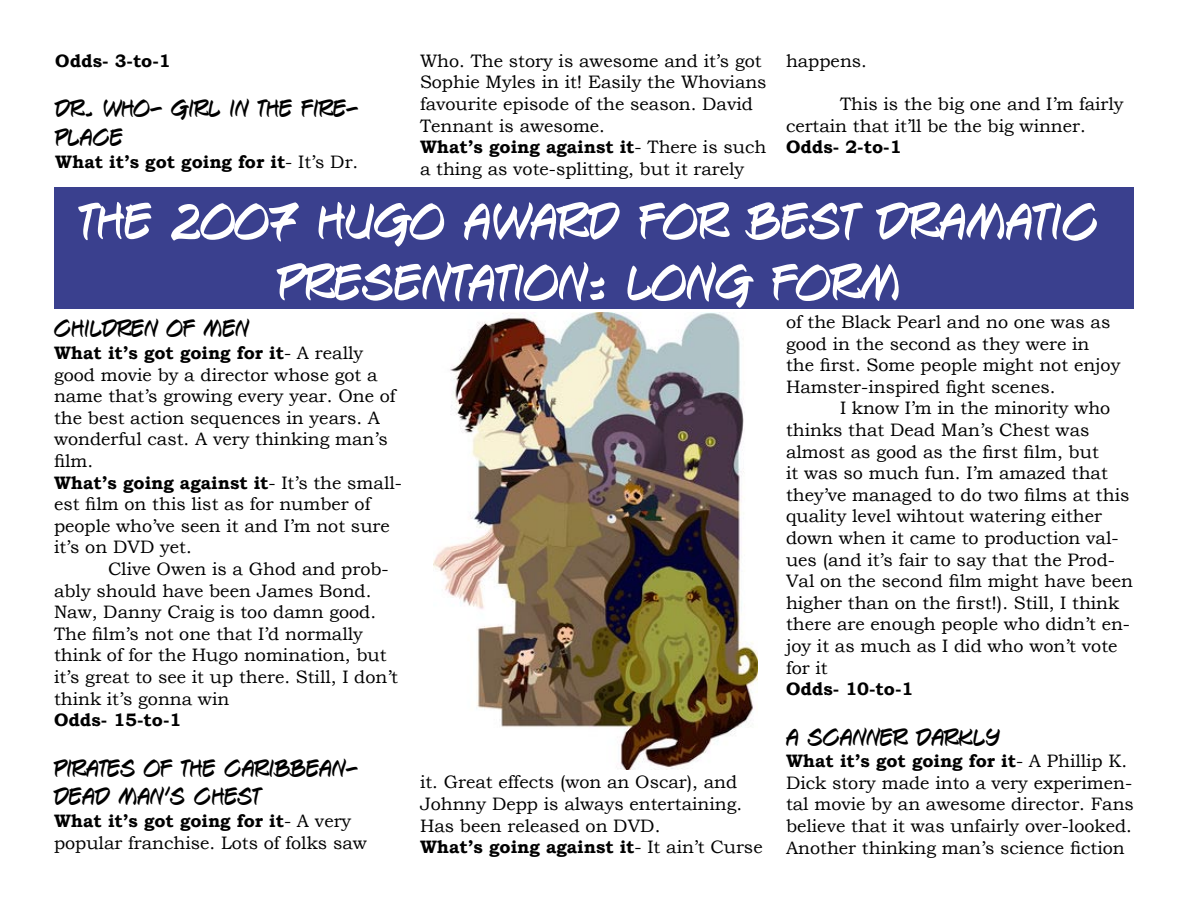
<style>
.page{position:relative;width:1188px;height:918px;background:#fff}
.page>*{position:absolute;margin:0;border:0;box-sizing:border-box;transform-origin:0 0}
.t1{font:51px/61.2px "Keelhauled BB";color:#fff;text-align:center}
.t2{font:24px/28.8px "Keelhauled BB";color:#000}
.t3{font:18px/21.6px "Bookman Old Style";color:#000}
.t4{font:700 18px "Bookman Old Style";color:#000}
.s1{font-weight:400}
.s2{font-weight:700}
</style>
<div class="page">
<div style="left:54px;top:187px;width:1080px;height:122px;background:#3a408e"></div>
<img style="left:434px;top:313px;width:324px;height:457px">
<p class="t4" style="left:55px;top:48px;width:117px">Odds- 3-to-1</p>
<h2 class="t2" style="left:55px;top:94px;width:305px">DR. WHO- GIRL IN THE FIRE-<br>PLACE</h2>
<p class="t4" style="left:55px;top:148px;width:305px">What it’s got going for it<span class="s1">- It’s Dr.</span></p>
<p class="t3" style="left:420px;top:50px;width:348px">Who. The story is awesome and it’s got Sophie Myles in it! Easily the Whovians favourite episode of the season. David Tennant is awesome.<br><span class="s2">What’s going against it</span>- There is such a thing as vote-splitting, but it rarely</p>
<p class="t3" style="left:786px;top:50px;width:83px">happens.</p>
<p class="t3" style="left:786px;top:93px;width:339px;text-indent:54px">This is the big one and I’m fairly certain that it’ll be the big winner.</p>
<p class="t4" style="left:786px;top:134px;width:117px">Odds- 2-to-1</p>
<h1 class="t1" style="left:79px;top:191px;width:1021px">THE 2007 HUGO AWARD FOR BEST DRAMATIC<br>PRESENTATION: LONG FORM</h1>
<h2 class="t2" style="left:54px;top:314px;width:197px">CHILDREN OF MEN</h2>
<p class="t3" style="left:54px;top:342px;width:350px"><span class="s2">What it’s got going for it</span>- A really good movie by a director whose got a name that’s growing every year. One of the best action sequences in years. A wonderful cast. A very thinking man’s film.<br><span class="s2">What’s going against it</span>- It’s the small&shy;est film on this list as for number of people who’ve seen it and I’m not sure it’s on DVD yet.</p>
<p class="t3" style="left:54px;top:558px;width:346px;text-indent:54px">Clive Owen is a Ghod and prob&shy;ably should have been James Bond.<br>Naw, Danny Craig is too damn good.<br>The film’s not one that I’d normally think of for the Hugo nomination, but it’s great to see it up there. Still, I don’t think it’s gonna win</p>
<p class="t4" style="left:54px;top:707px;width:129px">Odds- 15-to-1</p>
<h2 class="t2" style="left:54px;top:753px;width:305px">PIRATES OF THE CARIBBEAN-<br>DEAD MAN’S CHEST</h2>
<p class="t3" style="left:54px;top:810px;width:314px"><span class="s2">What it’s got going for it</span>- A very popular franchise. Lots of folks saw</p>
<p class="t3" style="left:786px;top:311px;width:336px">of the Black Pearl and no one was as good in the second as they were in the first. Some people might not enjoy Hamster-inspired fight scenes.</p>
<p class="t3" style="left:786px;top:398px;width:349px;text-indent:54px">I know I’m in the minority who thinks that Dead Man’s Chest was almost as good as the first film, but<br>it was so much fun. I’m amazed that they’ve managed to do two films at this quality level wihtout watering either down when it came to production val&shy;ues (and it’s fair to say that the Prod-Val on the second film might have been higher than on the first!). Still, I think there are enough people who didn’t en&shy;joy it as much as I did who won’t vote for it</p>
<p class="t4" style="left:786px;top:676px;width:129px">Odds- 10-to-1</p>
<h2 class="t2" style="left:786px;top:722px;width:216px">A SCANNER DARKLY</h2>
<p class="t3" style="left:786px;top:750px;width:349px"><span class="s2">What it’s got going for it</span>- A Phillip K.<br>Dick story made into a very experimen&shy;tal movie by an awesome director. Fans believe that it was unfairly over-looked.<br>Another thinking man’s science fiction</p>
<p class="t3" style="left:420px;top:772px;width:344px">it. Great effects (won an Oscar), and Johnny Depp is always entertaining.<br>Has been released on DVD.<br><span class="s2">What’s going against it</span>- It ain’t Curse</p>
</div>
